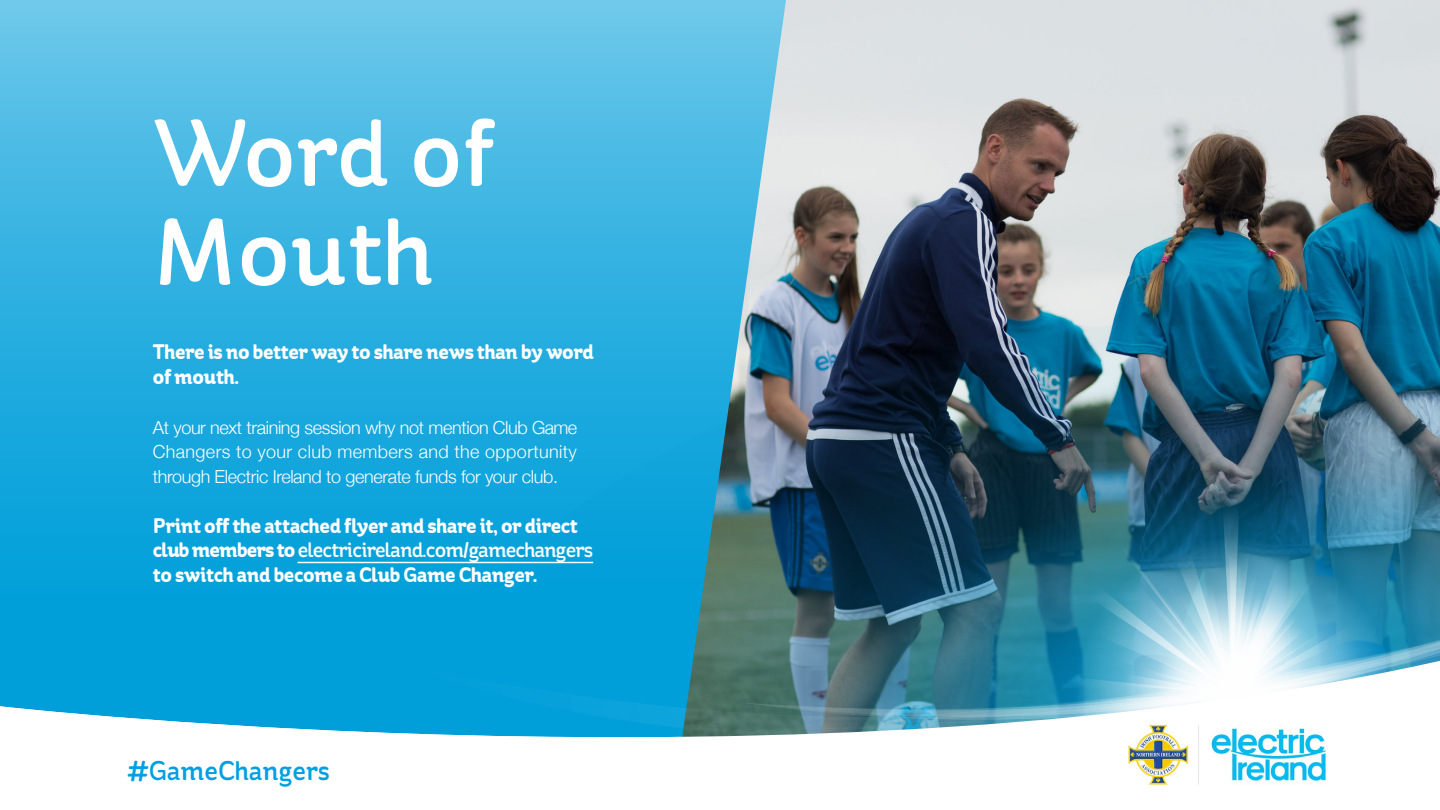
<style>
.page{position:relative;width:1440px;height:810px;background:#fff}
.page>*{position:absolute;margin:0;border:0;box-sizing:border-box;transform-origin:0 0}
.t1{font:500 95.25px/99px "St Ryde";color:#fff}
.t2{font:500 27px "St Ryde";color:#009fe3}
.t3{font:700 21px/24.8px "St Ryde";letter-spacing:-.02em;color:#fff}
.t4{font:300 18px/24.8px "Helvetica Neue";letter-spacing:-.02em;color:#fff;text-align:justify}
.s1{font-weight:500}
</style>
<div class="page">
<div style="left:0;top:0;width:1440px;height:619px;background:linear-gradient(to bottom,#68c6e9,#009bd9)"></div>
<svg style="left:360px;top:265px;width:312px;height:342px;background:#2bafe0"></svg>
<img style="left:672px;top:0;width:768px;height:326px">
<hr style="left:298px;top:562px;width:295px;height:1px;background:#fff">
<svg style="left:366px;top:326px;width:1074px;height:281px;background:#1991c0"></svg>
<img style="left:627px;top:373px;width:813px;height:234px">
<svg style="left:1015px;top:493px;width:388px;height:114px;background:#2d7590"></svg>
<svg style="left:0;top:607px;width:1440px;height:131px"></svg>
<img style="left:1116px;top:721px;width:226px;height:64px">
<h1 class="t1" style="left:153px;top:106px;width:344px">Word of<br>Mouth</h1>
<p class="t3" style="left:153px;top:340px;width:443px">There is no better way to share news than by word of mouth.</p>
<p class="t4" style="left:153px;top:413px;width:426px">At your next training session why not mention Club Game Changers to your club members and the opportunity through Electric Ireland to generate funds for your club.</p>
<p class="t3" style="left:153px;top:513px;width:442px">Print off the attached flyer and share it, or direct club members to <span class="s1">electricireland.com/gamechangers </span>to switch and become a Club Game Changer.</p>
<p class="t2" style="left:120px;top:755px;width:204px">#GameChangers</p>
<p class="t2" style="left:128px;top:755px;width:204px">#GameChangers</p>
</div>
